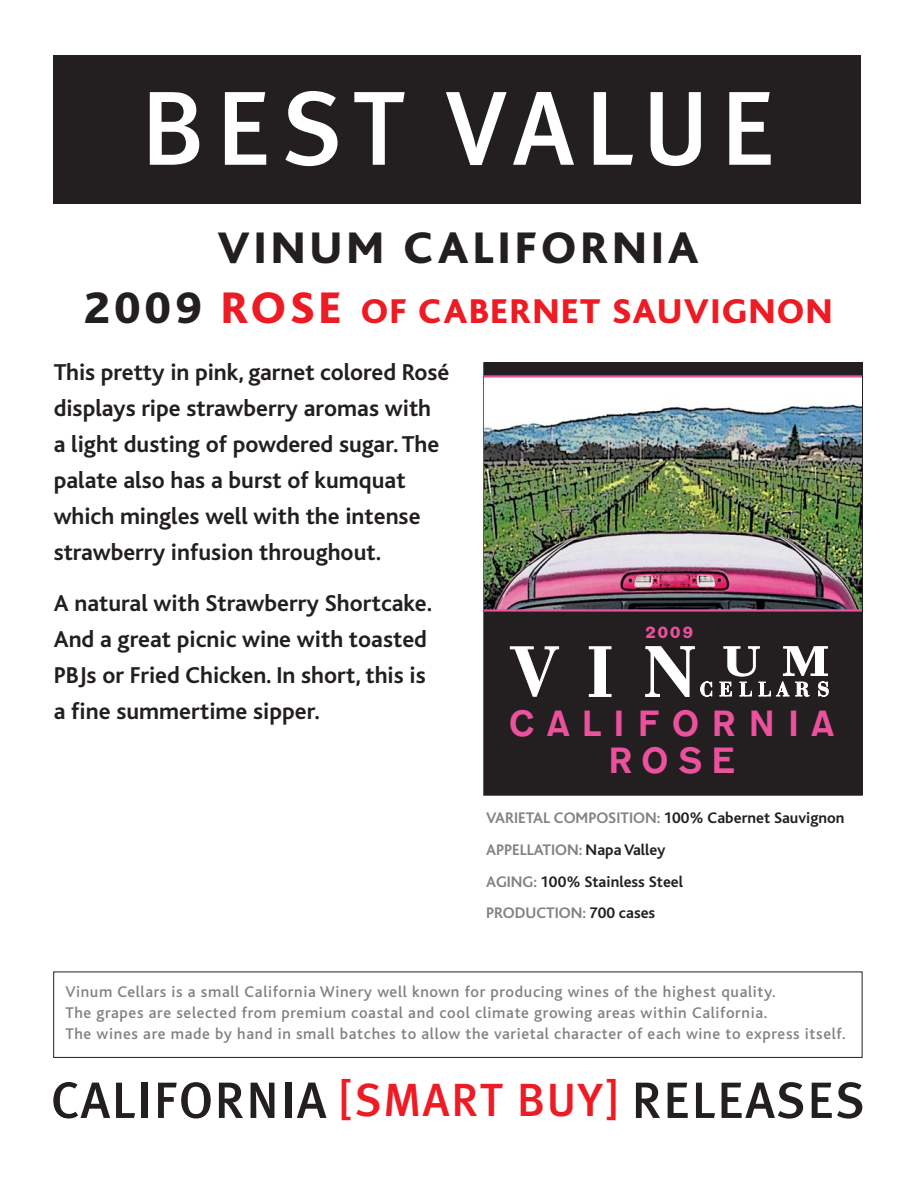
<style>
.page{position:relative;width:918px;height:1188px;background:#fff}
.page>*{position:absolute;margin:0;border:0;box-sizing:border-box;transform-origin:0 0}
.t1{font:500 105px "Meta Plus";letter-spacing:.1em;color:#fff}
.t2{font:500 51px "Meta Plus";letter-spacing:.03em;color:#231f20}
.t3{font:800 46.35px "Bliss";letter-spacing:.1em;color:#231f20}
.t4{font:800 36px "Bliss";letter-spacing:.05em;color:#ed1c24}
.t5{font:500 36px "AG Old Face";letter-spacing:.38em;color:#eb529d}
.t6{font:500 36px "AG Old Face";letter-spacing:.36em;color:#eb529d}
.t7{font:700 24px/36px "Bliss";color:#231f20}
.t8{font:700 16.5px "AG Old Face";color:#eb529d}
.t9{font:500 16.2px/21px "Bliss";letter-spacing:.04em;color:#808285}
.t10{font:700 16.05px/31.8px "Bliss";color:#231f20}
.s1{font-size:46.35px;color:#231f20}
.s2{font-size:46.35px}
.s3{color:#818385}
.s4{font-size:46.5px;color:#ed1c24}
</style>
<div class="page">
<div style="left:53px;top:55px;width:807px;height:148px;background:#231f20"></div>
<div style="left:53px;top:972px;width:809px;height:86px;border:1px solid #231f20"></div>
<div style="left:484px;top:363px;width:378px;height:432px;background:#231f20"></div>
<div style="left:483px;top:362px;width:380px;height:434px;border:2px solid #231f20"></div>
<img style="left:484px;top:378px;width:378px;height:231px">
<svg style="left:510px;top:646px;width:49px;height:51px"></svg>
<svg style="left:589px;top:646px;width:23px;height:51px"></svg>
<svg style="left:645px;top:646px;width:67px;height:51px"></svg>
<svg style="left:719px;top:646px;width:110px;height:51px"></svg>
<hr style="left:484px;top:375px;width:378px;height:3px;background:#eb529d">
<hr style="left:484px;top:609px;width:378px;height:3px;background:#eb529d">
<h1 class="t1" style="left:141px;top:92px;width:636px">BEST VALUE</h1>
<h3 class="t3" style="left:218px;top:233px;width:482px">VINUM CALIFORNIA</h3>
<h3 class="t4" style="left:84px;top:300px;width:750px"><span class="s1">2009</span> <span class="s2">ROSE</span> OF CABERNET SAUVIGNON</h3>
<p class="t7" style="left:54px;top:356px;width:397px">This pretty in pink, garnet colored Rosé displays ripe strawberry aromas with<br>a light dusting of powdered sugar. The palate also has a burst of kumquat which mingles well with the intense strawberry infusion throughout.</p>
<p class="t7" style="left:54px;top:587px;width:380px">A natural with Strawberry Shortcake.<br>And a great picnic wine with toasted PBJs or Fried Chicken. In short, this is a fine summertime sipper.</p>
<p class="t8" style="left:646px;top:626px;width:49px">2009</p>
<h3 class="t5" style="left:509px;top:711px;width:326px">CALIFORNIA</h3>
<h3 class="t6" style="left:609px;top:747px;width:127px">ROSE</h3>
<p class="t10" style="left:486px;top:803px;width:360px"><span class="s3">VARIETAL COMPOSITION:</span> 100% Cabernet Sauvignon<br><span class="s3">APPELLATION:</span> Napa Valley<br><span class="s3">AGING:</span> 100% Stainless Steel<br><span class="s3">PRODUCTION:</span> 700 cases</p>
<p class="t9" style="left:66px;top:983px;width:782px">Vinum Cellars is a small California Winery well known for producing wines of the highest quality.<br>The grapes are selected from premium coastal and cool climate growing areas within California.<br>The wines are made by hand in small batches to allow the varietal character of each wine to express itself.</p>
<h2 class="t2" style="left:51px;top:1083px;width:815px">CALIFORNIA <span class="s4">[SMART BUY]</span> RELEASES</h2>
</div>
